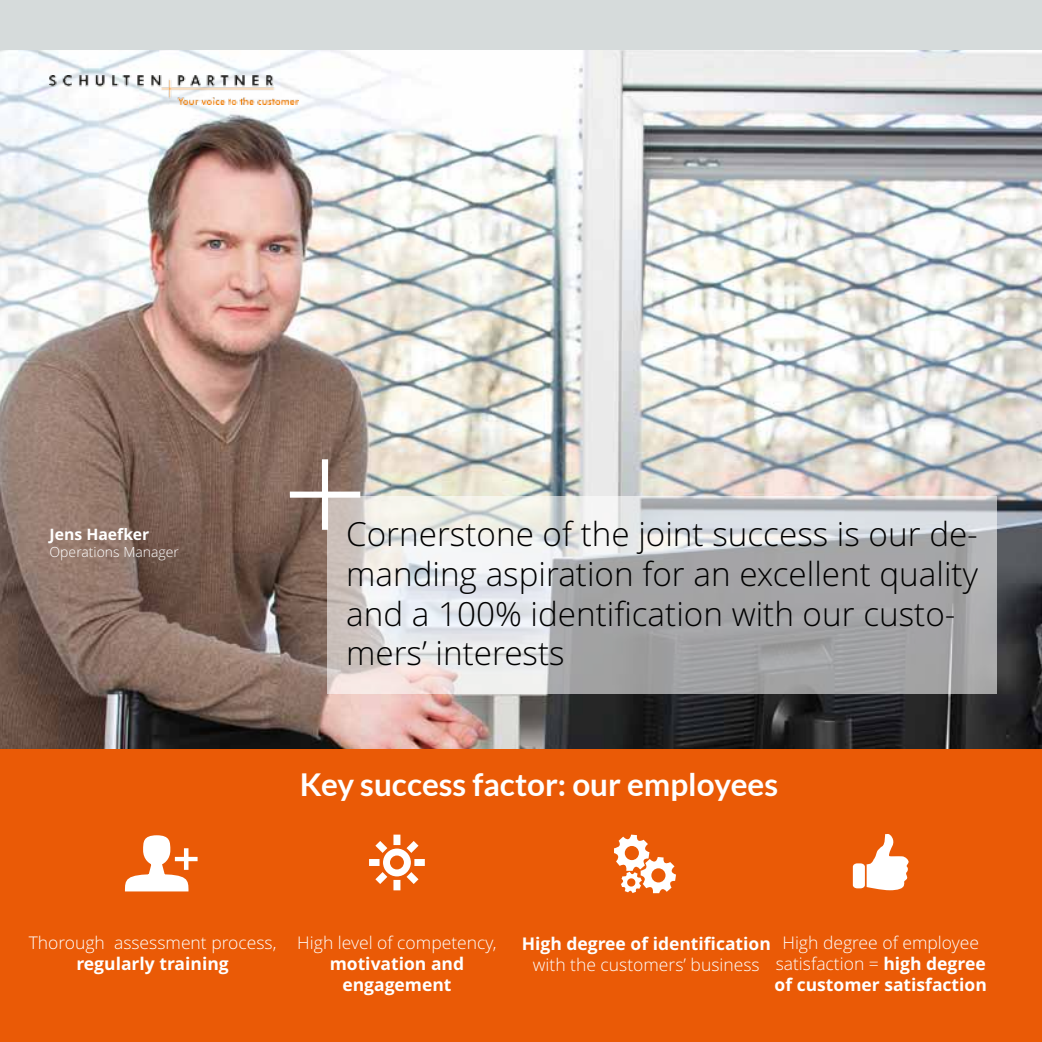
<style>
.page{position:relative;width:1042px;height:1042px;background:#fff}
.page>*{position:absolute;margin:0;border:0;box-sizing:border-box;transform-origin:0 0}
.t1{font:300 152.25px "Open Sans";color:#fff}
.t2{font:300 33.25px/39.9px "Open Sans";color:#000}
.t3{font:700 31.5px "Lato";color:#fff}
.t4{font:300 17.5px/21px "Open Sans";color:#fff;text-align:center}
.t5{font:700 17.5px/21px "Open Sans";color:#fff;text-align:center}
.t6{font:700 15.75px "Open Sans";color:#fff}
.t7{font:300 14px "Open Sans";color:#fff}
.s1{font-weight:700}
</style>
<div class="page">
<img style="left:0;top:50px;width:1042px;height:699px">
<svg style="left:327px;top:496px;width:670px;height:198px;background:#c1c1c3"></svg>
<div style="left:0;top:0;width:1042px;height:50px;background:#d6dbdb"></div>
<div style="left:0;top:749px;width:1042px;height:293px;background:#ea5a06"></div>
<svg style="left:125px;top:835px;width:73px;height:56px"></svg>
<svg style="left:369px;top:834px;width:56px;height:56px"></svg>
<svg style="left:614px;top:834px;width:62px;height:59px"></svg>
<svg style="left:853px;top:834px;width:56px;height:56px"></svg>
<div style="left:38px;top:64px;width:271px;height:52px;background:#fff;opacity:.35"></div>
<img style="left:50px;top:75px;width:248px;height:29px">
<p class="t6" style="left:50px;top:526px;width:101px">Jens Haefker</p>
<p class="t7" style="left:50px;top:544px;width:131px">Operations Manager</p>
<h1 class="t1" style="left:282px;top:407px;width:88px">+</h1>
<h2 class="t2" style="left:346px;top:514px;width:633px">Cornerstone of the joint success is our de&shy;manding aspiration for an excellent quality and a 100% identification with our custo&shy;mers’ interests</h2>
<h3 class="t3" style="left:300px;top:766px;width:480px">Key success factor: our employees</h3>
<p class="t4" style="left:29px;top:933px;width:249px">Thorough assessment process,</p>
<p class="t5" style="left:76px;top:954px;width:154px">regularly training</p>
<p class="t4" style="left:297px;top:933px;width:201px">High level of competency,</p>
<p class="t5" style="left:330px;top:954px;width:136px">motivation and engagement</p>
<p class="t4" style="left:774px;top:933px;width:214px">High degree of employee satisfaction = <span class="s1">high degree of customer satisfaction</span></p>
<p class="t5" style="left:522px;top:933px;width:251px">High degree of identification</p>
<p class="t4" style="left:533px;top:954px;width:228px">with the customers’ business</p>
</div>
